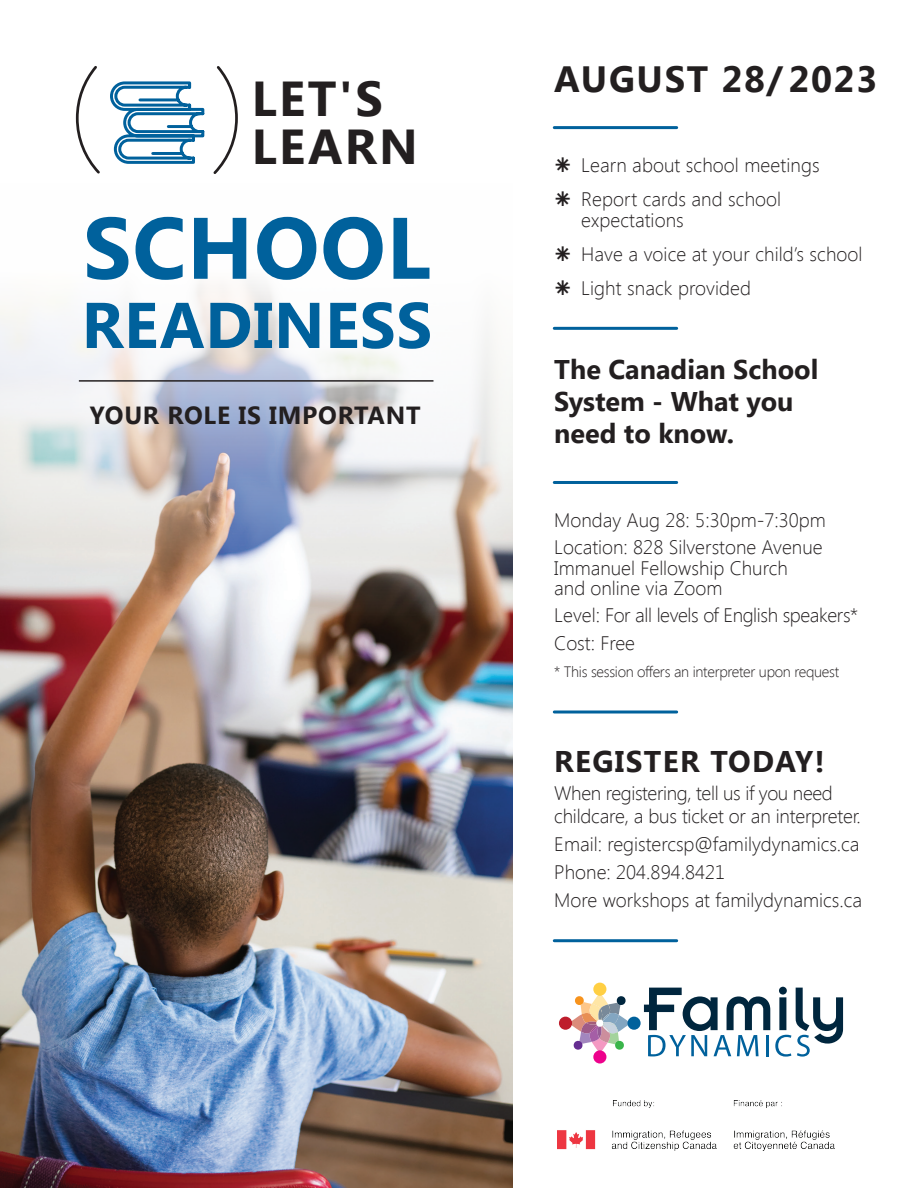
<style>
.page{position:relative;width:918px;height:1188px;background:#fff}
.page>*{position:absolute;margin:0;border:0;box-sizing:border-box;transform-origin:0 0}
.t1{font:700 87px "Segoe UI";letter-spacing:.01em;color:#00619c}
.t2{font:700 64.5px "Segoe UI";letter-spacing:.01em;color:#00619c}
.t3{font:700 49.05px/48.6px "Segoe UI";letter-spacing:.045em;color:#231f20}
.t4{font:700 36.6px "Segoe UI";letter-spacing:.045em;color:#231f20}
.t5{font:700 29.85px "Segoe UI";letter-spacing:.045em;color:#231f20}
.t6{font:700 27px/32.4px "Segoe UI";color:#231f20}
.t7{font:700 24.75px "Segoe UI";letter-spacing:.03em;color:#231f20}
.t8{font:300 19.5px/20.4px "Segoe UI";color:#231f20}
.t9{font:300 19.5px "Segoe UI";letter-spacing:-.02em;color:#231f20}
.t10{font:300 15px "Segoe UI";letter-spacing:-.02em;color:#231f20}
</style>
<div class="page">
<svg style="left:644px;top:987px;width:199px;height:70px"></svg>
<div style="left:593px;top:983px;width:13px;height:13px;background:#ffcf43;border-radius:50%"></div>
<div style="left:593px;top:1050px;width:13px;height:14px;background:#ed028c;border-radius:50%"></div>
<div style="left:627px;top:1017px;width:14px;height:13px;background:#00619c;border-radius:50%"></div>
<div style="left:559px;top:1017px;width:13px;height:13px;background:#be1d2c;border-radius:50%"></div>
<svg style="left:567px;top:991px;width:65px;height:64px"></svg>
<img style="left:0;top:281px;width:513px;height:907px">
<hr style="left:554px;top:126px;width:123px;height:3px;background:#00619c">
<hr style="left:554px;top:327px;width:123px;height:3px;background:#00619c">
<hr style="left:554px;top:711px;width:123px;height:3px;background:#00619c">
<hr style="left:554px;top:481px;width:123px;height:3px;background:#00619c">
<hr style="left:554px;top:939px;width:123px;height:3px;background:#00619c">
<svg style="left:75px;top:66px;width:25px;height:108px"></svg>
<hr style="left:79px;top:380px;width:354px;height:2px;background:#231f20">
<svg style="left:110px;top:66px;width:128px;height:108px"></svg>
<img style="left:558px;top:1100px;width:276px;height:50px">
<p class="t3" style="left:252px;top:75px;width:167px">LET'S<br>LEARN</p>
<p class="t1" style="left:83px;top:198px;width:349px">SCHOOL</p>
<p class="t2" style="left:82px;top:288px;width:352px">READINESS</p>
<p class="t7" style="left:90px;top:401px;width:332px">YOUR ROLE IS IMPORTANT</p>
<p class="t4" style="left:554px;top:59px;width:325px">AUGUST 28/2023</p>
<p class="t8" style="left:581px;top:155px;width:240px">Learn about school meetings</p>
<p class="t8" style="left:581px;top:189px;width:202px">Report cards and school expectations</p>
<p class="t8" style="left:581px;top:243px;width:283px">Have a voice at your child’s school</p>
<p class="t8" style="left:581px;top:277px;width:171px">Light snack provided</p>
<p class="t6" style="left:554px;top:353px;width:266px">The Canadian School<br>System - What you need to know.</p>
<p class="t8" style="left:554px;top:510px;width:273px">Monday Aug 28: 5:30pm-7:30pm</p>
<p class="t8" style="left:554px;top:537px;width:270px">Location: 828 Silverstone Avenue<br>Immanuel Fellowship Church and online via Zoom</p>
<p class="t9" style="left:554px;top:602px;width:305px">Level: For all levels of English speakers*</p>
<p class="t8" style="left:554px;top:632px;width:82px">Cost: Free</p>
<p class="t10" style="left:554px;top:661px;width:286px">* This session offers an interpreter upon request</p>
<p class="t5" style="left:554px;top:744px;width:272px">REGISTER TODAY!</p>
<p class="t8" style="left:554px;top:781px;width:308px;line-height:23.4px">When registering, tell us if you need childcare, a bus ticket or an interpreter.</p>
<p class="t8" style="left:554px;top:834px;width:307px">Email: registercsp@familydynamics.ca</p>
<p class="t8" style="left:554px;top:862px;width:173px">Phone: 204.894.8421</p>
<p class="t8" style="left:554px;top:890px;width:309px">More workshops at familydynamics.ca</p>
</div>
